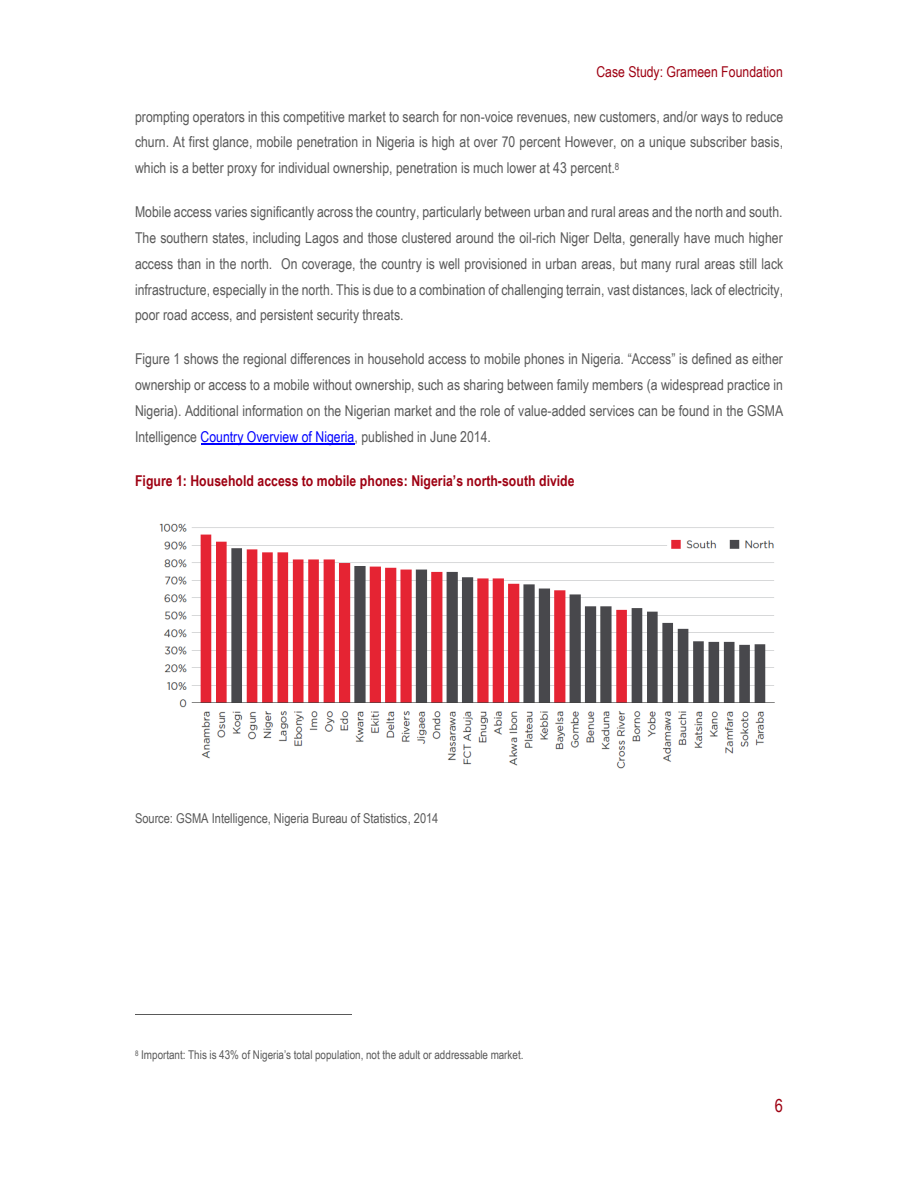
<style>
.page{position:relative;width:918px;height:1188px;background:#fff}
.page>*{position:absolute;margin:0;border:0;box-sizing:border-box;transform-origin:0 0}
.t1{font:18px "Arial Narrow";color:#9e0012}
.t2{font:15px/25.8px "Arial Narrow";color:#595959;text-align:justify}
.t3{font:700 15px "Arial Narrow";letter-spacing:.005em;color:#9e0012}
.t4{font:15px "Arial Narrow";color:#9e0012}
.t5{font:13.5px "Arial Narrow";color:#595959}
.t6{font:12px "Arial Narrow";color:#595959}
.s1{color:#00f}
</style>
<div class="page">
<hr style="left:201px;top:443px;width:153px;height:1px;background:#00f">
<hr style="left:135px;top:1014px;width:216px;height:1px;background:#595959">
<img style="left:159px;top:523px;width:616px;height:246px">
<p class="t4" style="left:596px;top:63px;width:188px">Case Study: Grameen Foundation</p>
<p class="t2" style="left:135px;top:103px;width:650px">prompting operators in this competitive market to search for non-voice revenues, new customers, and/or ways to reduce churn. At first glance, mobile penetration in Nigeria is high at over 70 percent However, on a unique subscriber basis, which is a better proxy for individual ownership, penetration is much lower at 43 percent.<sup>8</sup></p>
<p class="t2" style="left:135px;top:199px;width:650px">Mobile access varies significantly across the country, particularly between urban and rural areas and the north and south.<br>The southern states, including Lagos and those clustered around the oil-rich Niger Delta, generally have much higher access than in the north. On coverage, the country is well provisioned in urban areas, but many rural areas still lack infrastructure, especially in the north. This is due to a combination of challenging terrain, vast distances, lack of electricity, poor road access, and persistent security threats.</p>
<p class="t2" style="left:135px;top:346px;width:650px">Figure 1 shows the regional differences in household access to mobile phones in Nigeria. “Access” is defined as either ownership or access to a mobile without ownership, such as sharing between family members (a widespread practice in Nigeria). Additional information on the Nigerian market and the role of value-added services can be found in the GSMA Intelligence <span class="s1">Country Overview of Nigeria</span>, published in June 2014.</p>
<p class="t3" style="left:135px;top:471px;width:441px">Figure 1: Household access to mobile phones: Nigeria’s north-south divide</p>
<p class="t5" style="left:135px;top:810px;width:305px">Source: GSMA Intelligence, Nigeria Bureau of Statistics, 2014</p>
<p class="t6" style="left:135px;top:1048px;width:390px"><sup>8</sup> Important: This is 43% of Nigeria’s total population, not the adult or addressable market.</p>
<p class="t1" style="left:775px;top:1095px;width:10px">6</p>
</div>
